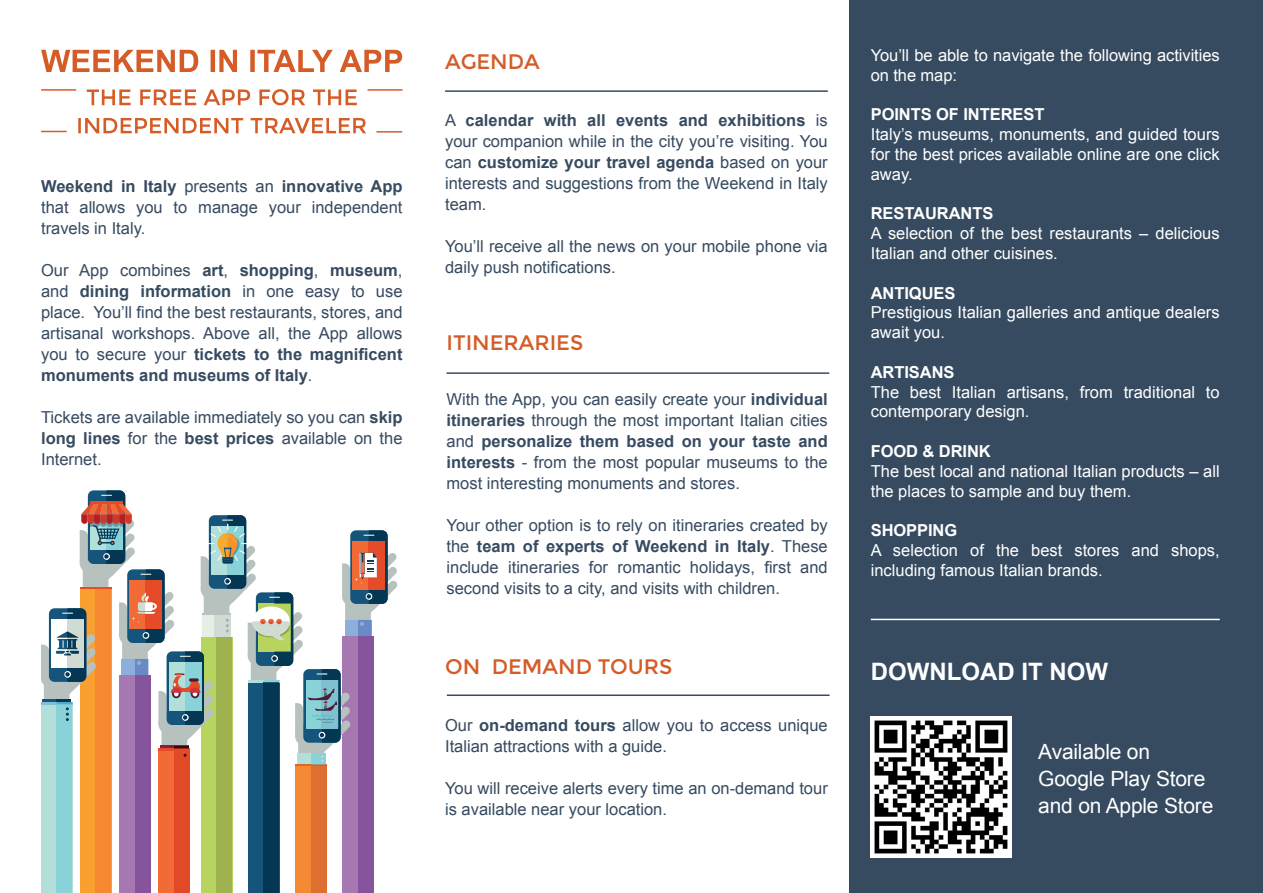
<style>
.page{position:relative;width:1263px;height:893px;background:#fff}
.page>*{position:absolute;margin:0;border:0;box-sizing:border-box;transform-origin:0 0}
.t1{font:700 24px "Arial";color:#fff}
.t2{font:21px/27px "Arial";letter-spacing:-.01em;color:#fff}
.t3{font:21px "Montserrat";color:#d55c27}
.t4{font:16.5px/21px "Arial";color:#364a60;text-align:justify}
.t5{font:16.5px/19.8px "Arial";color:#fff}
.t6{font:700 16.5px "Arial";letter-spacing:-.005em;color:#fff}
.s1{font-weight:700}
</style>
<div class="page">
<div style="left:849px;top:0;width:414px;height:893px;background:#364a60"></div>
<svg style="left:41px;top:50px;width:361px;height:22px"></svg>
<img style="left:871px;top:716px;width:140px;height:141px">
<hr style="left:871px;top:619px;width:349px;height:1px;background:#fff">
<hr style="left:445px;top:90px;width:383px;height:2px;background:#364a60">
<hr style="left:446px;top:372px;width:383px;height:2px;background:#364a60">
<hr style="left:41px;top:89px;width:35px;height:2px;background:#d55c27">
<svg style="left:41px;top:131px;width:26px;height:1px"></svg>
<hr style="left:376px;top:131px;width:26px;height:2px;background:#d55c27">
<svg style="left:42px;top:490px;width:356px;height:403px"></svg>
<hr style="left:447px;top:694px;width:382px;height:2px;background:#364a60">
<svg style="left:87px;top:89px;width:270px;height:16px"></svg>
<hr style="left:367px;top:89px;width:36px;height:2px;background:#d55c27">
<svg style="left:78px;top:118px;width:288px;height:15px"></svg>
<p class="t4" style="left:41px;top:176px;width:363px"><span class="s1">Weekend in Italy</span> presents an <span class="s1">innovative App </span>that allows you to manage your independent travels in Italy.</p>
<p class="t4" style="left:41px;top:260px;width:363px">Our App combines <span class="s1">art</span>, <span class="s1">shopping</span>, <span class="s1">museum</span>, and <span class="s1">dining information</span> in one easy to use place. You’ll find the best restaurants, stores, and artisanal workshops. Above all, the App allows you to secure your <span class="s1">tickets to the magnificent monuments and museums of Italy</span>.</p>
<p class="t4" style="left:41px;top:407px;width:363px">Tickets are available immediately so you can <span class="s1">skip long lines</span> for the <span class="s1">best prices</span> available on the Internet.</p>
<p class="t3" style="left:445px;top:50px;width:96px">AGENDA</p>
<p class="t4" style="left:445px;top:110px;width:384px">A <span class="s1">calendar with all events and exhibitions</span> is your companion while in the city you’re visiting. You can <span class="s1">customize your travel agenda</span> based on your interests and suggestions from the Weekend in Italy team.</p>
<p class="t4" style="left:445px;top:236px;width:384px">You’ll receive all the news on your mobile phone via daily push notifications.</p>
<p class="t3" style="left:446px;top:330px;width:138px">ITINERARIES</p>
<p class="t4" style="left:446px;top:389px;width:383px">With the App, you can easily create your <span class="s1">individual itineraries</span> through the most important Italian cities and <span class="s1">personalize them based on your taste and interests</span> - from the most popular museums to the most interesting monuments and stores.</p>
<p class="t4" style="left:446px;top:515px;width:383px">Your other option is to rely on itineraries created by the <span class="s1">team of experts of Weekend in Italy</span>. These include itineraries for romantic holidays, first and second visits to a city, and visits with children.</p>
<p class="t3" style="left:445px;top:654px;width:229px">ON DEMAND TOURS</p>
<p class="t4" style="left:445px;top:715px;width:384px">Our <span class="s1">on-demand tours</span> allow you to access unique<br>Italian attractions with a guide.</p>
<p class="t4" style="left:445px;top:778px;width:384px">You will receive alerts every time an on-demand tour is available near your location.</p>
<p class="t5" style="left:871px;top:45px;width:350px">You’ll be able to navigate the following activities on the map:</p>
<p class="t6" style="left:871px;top:104px;width:175px">POINTS OF INTEREST</p>
<p class="t5" style="left:871px;top:125px;width:350px;text-align:justify">Italy’s museums, monuments, and guided tours for the best prices available online are one click away.</p>
<p class="t6" style="left:871px;top:203px;width:124px">RESTAURANTS</p>
<p class="t5" style="left:871px;top:224px;width:350px">A selection of the best restaurants – delicious<br>Italian and other cuisines.</p>
<p class="t6" style="left:871px;top:282px;width:86px">ANTIQUES</p>
<p class="t5" style="left:871px;top:303px;width:350px">Prestigious Italian galleries and antique dealers await you.</p>
<p class="t6" style="left:871px;top:361px;width:85px">ARTISANS</p>
<p class="t5" style="left:871px;top:382px;width:350px">The best Italian artisans, from traditional to contemporary design.</p>
<p class="t6" style="left:871px;top:440px;width:122px">FOOD &amp; DRINK</p>
<p class="t5" style="left:871px;top:461px;width:350px">The best local and national Italian products – all the places to sample and buy them.</p>
<p class="t6" style="left:871px;top:519px;width:88px">SHOPPING</p>
<p class="t5" style="left:871px;top:540px;width:350px">A selection of the best stores and shops, including famous Italian brands.</p>
<p class="t1" style="left:871px;top:655px;width:239px">DOWNLOAD IT NOW</p>
<p class="t2" style="left:1038px;top:738px;width:177px">Available on<br>Google Play Store and on Apple Store</p>
</div>
